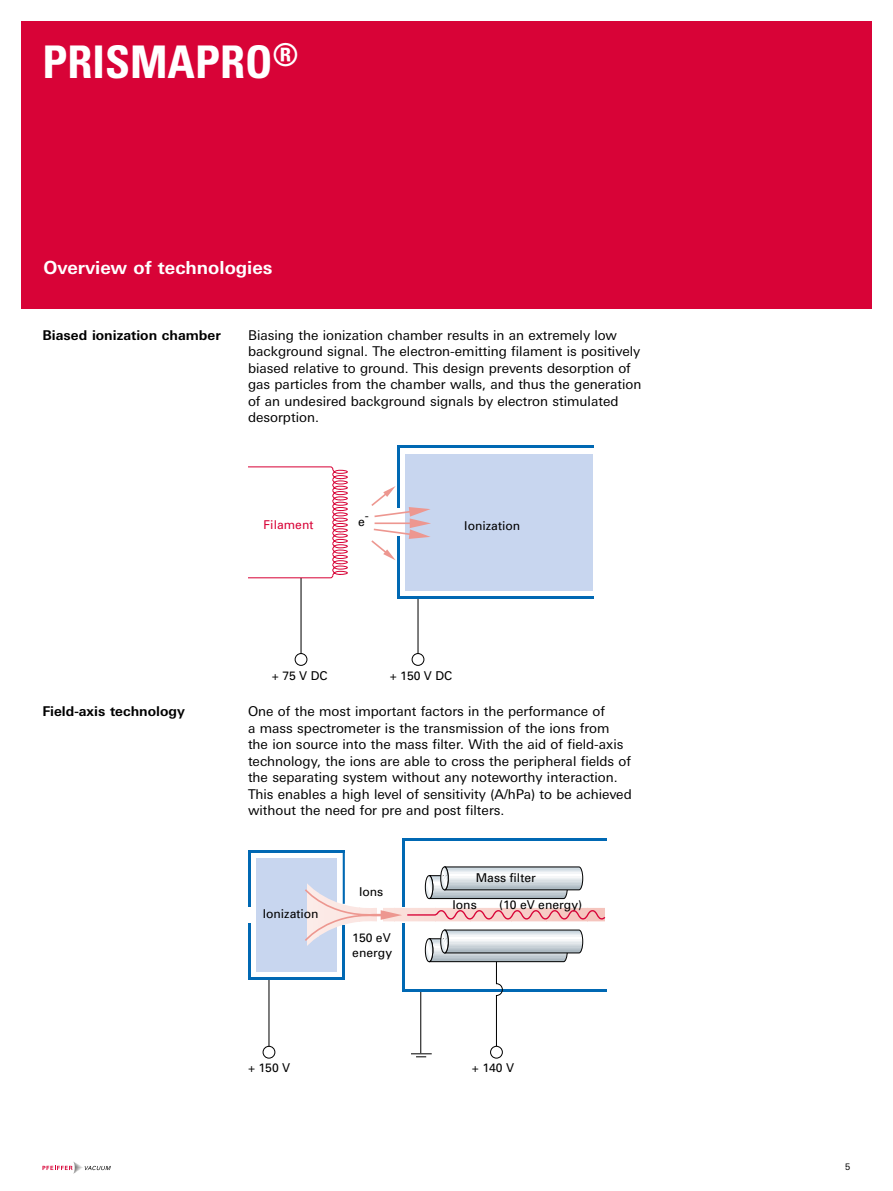
<style>
.page{position:relative;width:893px;height:1191px;background:#fff}
.page>*{position:absolute;margin:0;border:0;box-sizing:border-box;transform-origin:0 0}
.t1{font:700 condensed 45px "Univers";color:#fff}
.t2{font:700 18px "Univers Next W1 G";color:#fff}
.t3{font:13.5px/16.5px "Univers Next W1 G";color:#000}
.t4{font:700 13.5px "Univers Next W1 G";color:#000}
.t5{font:12.15px/14.5px "Univers";color:#000}
.t6{font:12.15px "Univers";color:#d80337}
.t7{font:9px "Univers Next W1 G";color:#000}
</style>
<div class="page">
<div style="left:21px;top:21px;width:851px;height:287px;background:#d80337"></div>
<svg style="left:42px;top:1161px;width:69px;height:12px"></svg>
<hr style="left:301px;top:578px;width:1px;height:76px;background:#000">
<svg style="left:248px;top:466px;width:100px;height:113px"></svg>
<hr style="left:398px;top:536px;width:2px;height:62px;background:#0068b3">
<hr style="left:398px;top:446px;width:2px;height:62px;background:#0068b3">
<hr style="left:400px;top:446px;width:193px;height:2px;background:#0068b3">
<hr style="left:417px;top:597px;width:1px;height:57px;background:#000">
<hr style="left:400px;top:596px;width:193px;height:2px;background:#0068b3">
<div style="left:412px;top:653px;width:12px;height:13px;border:1px solid #000;border-radius:50%"></div>
<div style="left:406px;top:454px;width:187px;height:136px;background:#c8d6ef"></div>
<svg style="left:371px;top:486px;width:60px;height:74px"></svg>
<div style="left:295px;top:653px;width:12px;height:13px;border:1px solid #000;border-radius:50%"></div>
<hr style="left:249px;top:923px;width:2px;height:56px;background:#0068b3">
<hr style="left:249px;top:850px;width:2px;height:56px;background:#0068b3">
<hr style="left:343px;top:850px;width:2px;height:53px;background:#0068b3">
<hr style="left:251px;top:850px;width:94px;height:2px;background:#0068b3">
<hr style="left:251px;top:977px;width:94px;height:2px;background:#0068b3">
<hr style="left:402px;top:838px;width:2px;height:68px;background:#0068b3">
<hr style="left:404px;top:838px;width:203px;height:2px;background:#0068b3">
<div style="left:257px;top:858px;width:80px;height:113px;background:#c8d6ef"></div>
<svg style="left:262px;top:866px;width:345px;height:193px"></svg>
<h1 class="t1" style="left:43px;top:35px;width:258px">PRISMAPRO<sup>®</sup></h1>
<h2 class="t2" style="left:43px;top:256px;width:231px">Overview of technologies</h2>
<p class="t4" style="left:43px;top:327px;width:180px">Biased ionization chamber</p>
<p class="t3" style="left:248px;top:327px;width:395px">Biasing the ionization chamber results in an extremely low background signal. The electron-emitting filament is positively biased relative to ground. This design prevents desorption of gas particles from the chamber walls, and thus the generation of an undesired background signals by electron stimulated desorption.</p>
<p class="t5" style="left:365px;top:509px;width:6px">-</p>
<p class="t6" style="left:264px;top:517px;width:51px">Filament</p>
<p class="t5" style="left:358px;top:515px;width:8px">e</p>
<p class="t5" style="left:464px;top:518px;width:58px">Ionization</p>
<p class="t5" style="left:272px;top:668px;width:57px">+ 75 V DC</p>
<p class="t5" style="left:390px;top:668px;width:64px">+ 150 V DC</p>
<p class="t4" style="left:43px;top:703px;width:144px">Field-axis technology</p>
<p class="t3" style="left:248px;top:703px;width:385px">One of the most important factors in the performance of<br>a mass spectrometer is the transmission of the ions from the ion source into the mass filter. With the aid of field-axis technology, the ions are able to cross the peripheral fields of the separating system without any noteworthy interaction.<br>This enables a high level of sensitivity (A/hPa) to be achieved without the need for pre and post filters.</p>
<p class="t5" style="left:263px;top:906px;width:58px">Ionization</p>
<p class="t5" style="left:359px;top:884px;width:26px">Ions</p>
<p class="t5" style="left:352px;top:930px;width:41px">150 eV energy</p>
<p class="t5" style="left:476px;top:870px;width:62px">Mass filter</p>
<p class="t5" style="left:452px;top:897px;width:26px">Ions</p>
<p class="t5" style="left:499px;top:897px;width:85px">(10 eV energy)</p>
<p class="t5" style="left:248px;top:1060px;width:44px">+ 150 V</p>
<p class="t5" style="left:472px;top:1060px;width:44px">+ 140 V</p>
<p class="t7" style="left:845px;top:1161px;width:7px">5</p>
</div>
